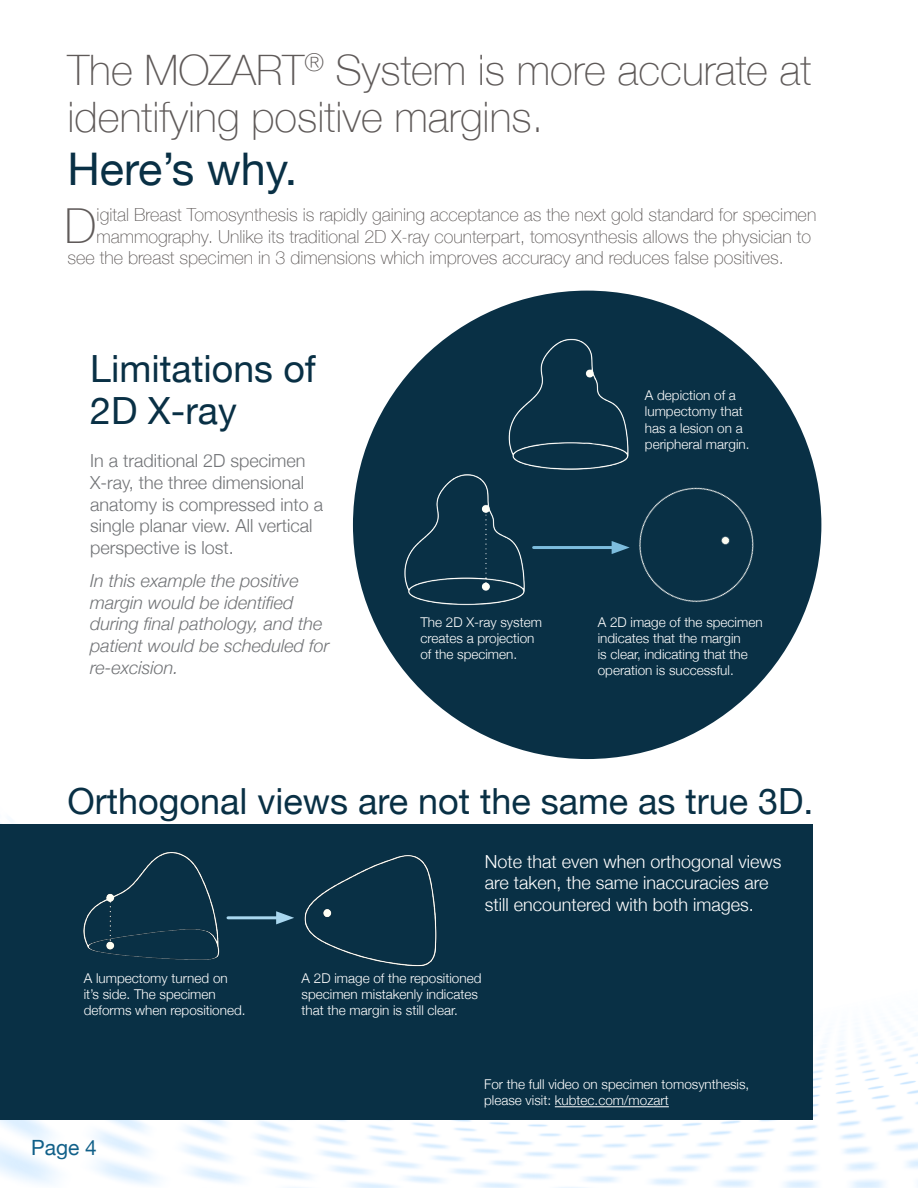
<style>
.page{position:relative;width:918px;height:1188px;background:#fff}
.page>*{position:absolute;margin:0;border:0;box-sizing:border-box;transform-origin:0 0}
.Intro_Paragraph{font:100 48.3px "Helvetica Neue";color:#5f5a59}
.t1{font:45px "Helvetica Neue";color:#093045}
.t2{font:100 42px/46.5px "Helvetica Neue";color:#5f5a59}
.t3{font:37.5px/42px "Helvetica Neue";color:#093045}
.Intro_Paragraph-2{font:36px "Helvetica Neue";color:#093045}
.Sub_Heading{font:21px "Helvetica Neue";color:#116089}
.Intro_Paragraph-3{font:100 18px "Helvetica Neue";color:#5f5a59}
.Intro_Paragraph-4{font:300 18px/21.6px "Helvetica Neue";color:#727477}
.Intro_Paragraph-5{font:italic 300 18px/21.6px "Helvetica Neue";color:#727477}
.Intro_Paragraph-6{font:300 18px/21.6px "Helvetica Neue";color:#fff}
.Intro_Paragraph-7{font:300 13.5px/16.2px "Helvetica Neue";color:#fff}
</style>
<div class="page">
<img style="left:0;top:619px;width:918px;height:569px">
<div style="left:353px;top:291px;width:468px;height:468px;background:#093045;border-radius:50%"></div>
<div style="left:0;top:824px;width:812px;height:296px;background:#093045"></div>
<img style="left:404px;top:474px;width:130px;height:132px">
<img style="left:639px;top:487px;width:115px;height:115px">
<img style="left:494px;top:338px;width:135px;height:138px">
<hr style="left:534px;top:546px;width:84px;height:3px;background:#7dbdde">
<svg style="left:612px;top:541px;width:18px;height:13px"></svg>
<hr style="left:555px;top:1106px;width:114px;height:1px;background:#fff">
<hr style="left:228px;top:916px;width:55px;height:3px;background:#a9d7ef">
<svg style="left:276px;top:911px;width:18px;height:13px"></svg>
<img style="left:83px;top:852px;width:137px;height:108px">
<img style="left:304px;top:855px;width:133px;height:112px">
<p class="t2" style="left:68px;top:45px;width:745px">The MOZART<sup>®</sup> System is more accurate at identifying positive margins.</p>
<p class="t1" style="left:68px;top:137px;width:231px">Here’s why.</p>
<p class="Intro_Paragraph" style="left:64px;top:189px;width:34px">D</p>
<p class="Intro_Paragraph-3" style="left:97px;top:201px;width:721px">igital Breast Tomosynthesis is rapidly gaining acceptance as the next gold standard for specimen</p>
<p class="Intro_Paragraph-3" style="left:97px;top:223px;width:716px">mammography. Unlike its traditional 2D X-ray counterpart, tomosynthesis allows the physician to</p>
<p class="Intro_Paragraph-3" style="left:68px;top:244px;width:718px">see the breast specimen in 3 dimensions which improves accuracy and reduces false positives.</p>
<p class="t3" style="left:90px;top:350px;width:227px">Limitations of<br>2D X-ray</p>
<p class="Intro_Paragraph-4" style="left:90px;top:449px;width:235px">In a traditional 2D specimen<br>X-ray, the three dimensional anatomy is compressed into a single planar view. All vertical perspective is lost.</p>
<p class="Intro_Paragraph-5" style="left:90px;top:569px;width:241px">In this example the positive margin would be identified during final pathology, and the patient would be scheduled for re‑excision.</p>
<p class="Intro_Paragraph-7" style="left:645px;top:386px;width:106px">A depiction of a lumpectomy that has a lesion on a peripheral margin.</p>
<p class="Intro_Paragraph-7" style="left:420px;top:613px;width:123px">The 2D X-ray system creates a projection of the specimen.</p>
<p class="Intro_Paragraph-7" style="left:598px;top:613px;width:166px">A 2D image of the specimen indicates that the margin<br>is clear, indicating that the operation is successful.</p>
<p class="Intro_Paragraph-2" style="left:68px;top:775px;width:748px">Orthogonal views are not the same as true 3D.</p>
<p class="Intro_Paragraph-6" style="left:485px;top:849px;width:298px">Note that even when orthogonal views are taken, the same inaccuracies are still encountered with both images.</p>
<p class="Intro_Paragraph-7" style="left:84px;top:969px;width:163px">A lumpectomy turned on it’s side. The specimen deforms when repositioned.</p>
<p class="Intro_Paragraph-7" style="left:302px;top:969px;width:181px">A 2D image of the repositioned specimen mistakenly indicates that the margin is still clear.</p>
<p class="Sub_Heading" style="left:31px;top:1132px;width:67px">Page 4</p>
<p class="Intro_Paragraph-7" style="left:484px;top:1075px;width:267px">For the full video on specimen tomosynthesis, please visit: kubtec.com/mozart</p>
</div>
